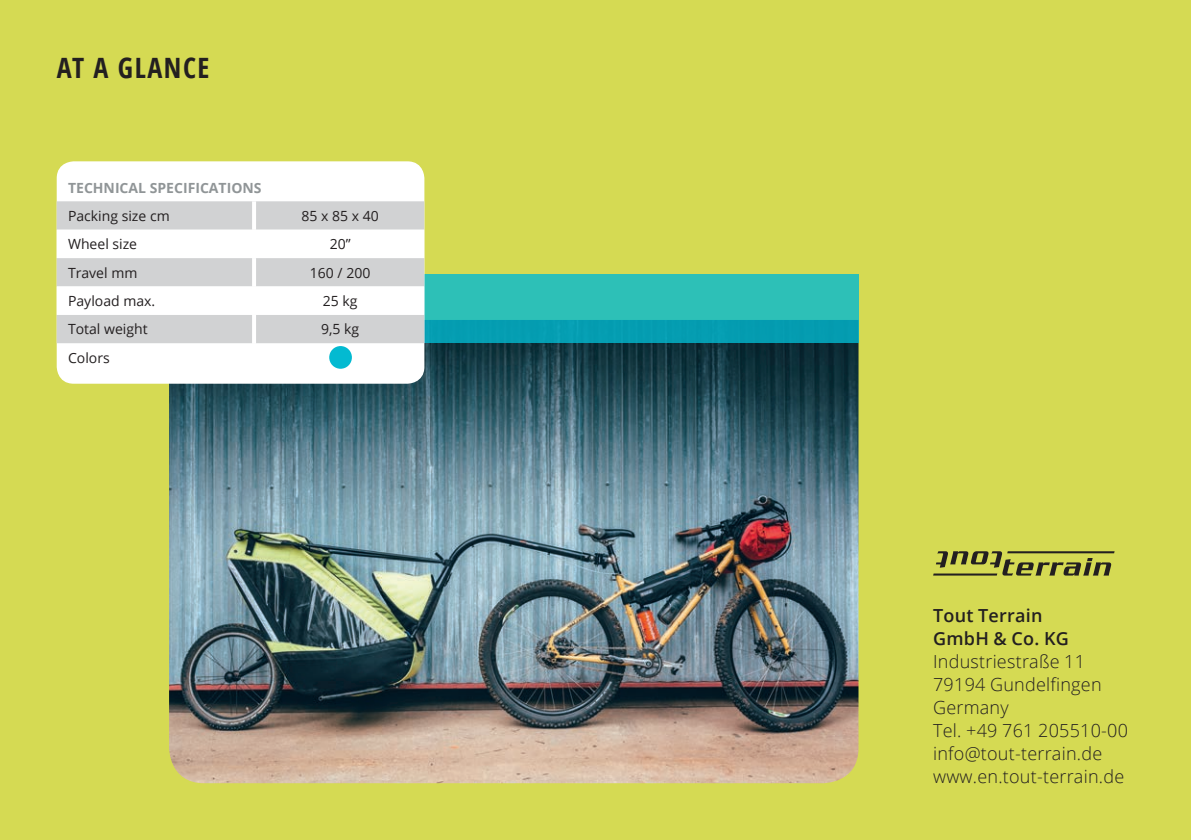
<style>
.page{position:relative;width:1191px;height:840px;background:#fff}
.page>*{position:absolute;margin:0;border:0;box-sizing:border-box;transform-origin:0 0}
.TT_Subhead_OpenSans{font:700 28px "Open Sans Condensed";letter-spacing:.055em;color:#231f20}
.TT_Fliess_OpenSans_L{font:300 18px "Open Sans";letter-spacing:.015em;color:#231f20}
.TT_Fliess_OpenSans_L-2{font:600 18px "Open Sans";letter-spacing:.015em;color:#231f20}
.t1{font:14px "Open Sans";color:#231f20}
.t2{font:700 14px "Open Sans";color:#909597}
</style>
<div class="page">
<div style="left:0;top:0;width:1191px;height:839px;background:#d5da53"></div>
<img style="left:169px;top:342px;width:689px;height:440px">
<hr style="left:1007px;top:551px;width:107px;height:2px;background:#231f20">
<hr style="left:933px;top:573px;width:64px;height:2px;background:#231f20">
<svg style="left:936px;top:551px;width:175px;height:24px"></svg>
<svg style="left:424px;top:274px;width:434px;height:68px;background:#21b5b5"></svg>
<div style="left:57px;top:161px;width:367px;height:222px;background:#fff;border-radius:17px"></div>
<div style="left:57px;top:201px;width:367px;height:142px;background:#d1d2d3"></div>
<svg style="left:57px;top:229px;width:367px;height:85px"></svg>
<hr style="left:252px;top:201px;width:4px;height:28px;background:#fff">
<hr style="left:252px;top:229px;width:4px;height:29px;background:#fff">
<hr style="left:252px;top:258px;width:4px;height:28px;background:#fff">
<hr style="left:252px;top:286px;width:4px;height:28px;background:#fff">
<hr style="left:252px;top:314px;width:4px;height:29px;background:#fff">
<div style="left:329px;top:346px;width:23px;height:22px;background:#03bad1;border-radius:50%"></div>
<p class="TT_Subhead_OpenSans" style="left:57px;top:48px;width:154px">AT A GLANCE</p>
<p class="t2" style="left:68px;top:177px;width:195px">TECHNICAL SPECIFICATIONS</p>
<p class="t1" style="left:68px;top:206px;width:103px">Packing size cm</p>
<p class="t1" style="left:301px;top:206px;width:79px">85 x 85 x 40</p>
<p class="t1" style="left:68px;top:234px;width:71px">Wheel size</p>
<p class="t1" style="left:330px;top:234px;width:22px">20”</p>
<p class="t1" style="left:68px;top:263px;width:71px">Travel mm</p>
<p class="t1" style="left:310px;top:263px;width:62px">160 / 200</p>
<p class="t1" style="left:68px;top:291px;width:89px">Payload max.</p>
<p class="t1" style="left:323px;top:291px;width:36px">25 kg</p>
<p class="t1" style="left:68px;top:319px;width:81px">Total weight</p>
<p class="t1" style="left:321px;top:319px;width:40px">9,5 kg</p>
<p class="t1" style="left:68px;top:348px;width:43px">Colors</p>
<p class="TT_Fliess_OpenSans_L-2" style="left:933px;top:602px;width:111px">Tout Terrain</p>
<p class="TT_Fliess_OpenSans_L-2" style="left:933px;top:625px;width:137px">GmbH &amp; Co. KG</p>
<p class="TT_Fliess_OpenSans_L" style="left:933px;top:648px;width:153px">Industriestraße 11</p>
<p class="TT_Fliess_OpenSans_L" style="left:933px;top:671px;width:170px">79194 Gundelfingen</p>
<p class="TT_Fliess_OpenSans_L" style="left:933px;top:694px;width:77px">Germany</p>
<p class="TT_Fliess_OpenSans_L" style="left:933px;top:717px;width:196px">Tel. +49 761 205510-00</p>
<p class="TT_Fliess_OpenSans_L" style="left:933px;top:740px;width:171px">info@tout-terrain.de</p>
<p class="TT_Fliess_OpenSans_L" style="left:933px;top:763px;width:193px">www.en.tout-terrain.de</p>
</div>
